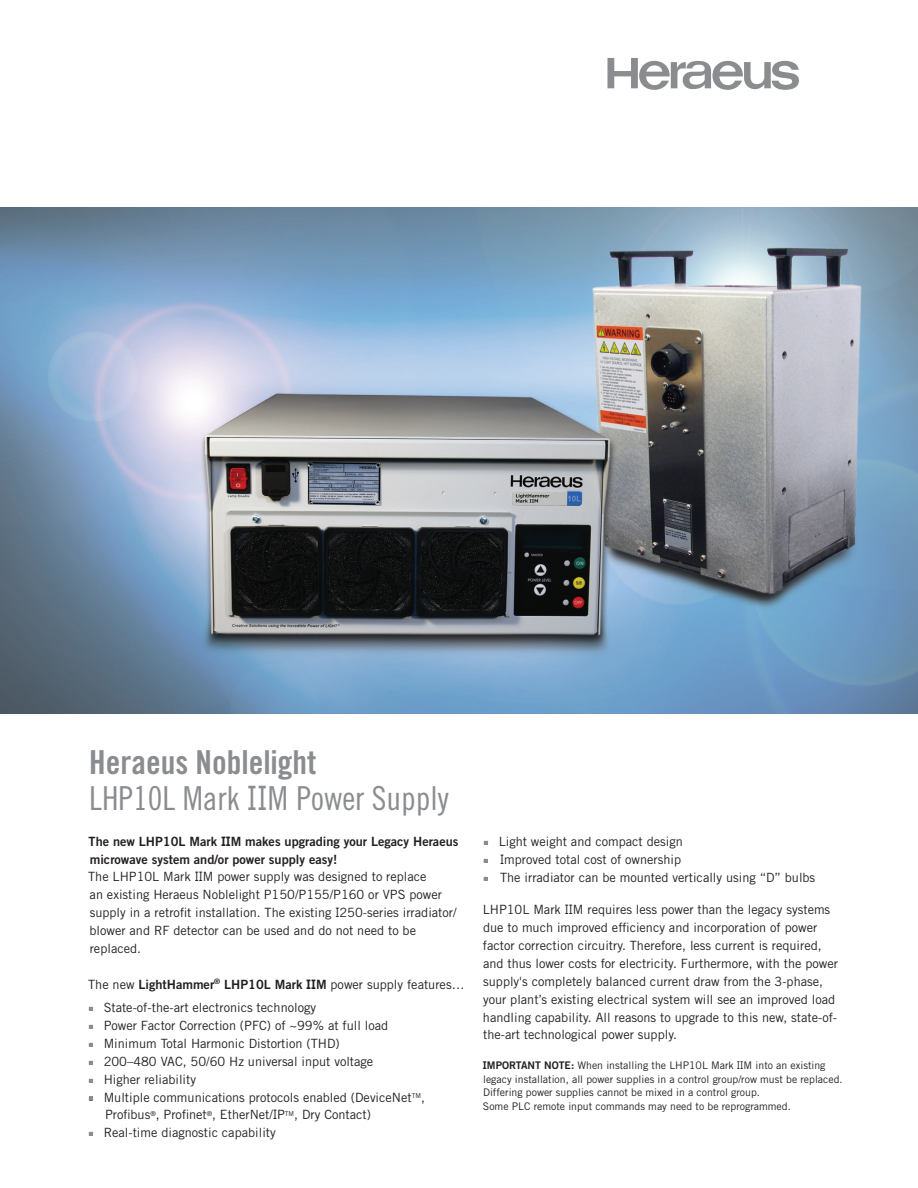
<style>
.page{position:relative;width:918px;height:1188px;background:#fff}
.page>*{position:absolute;margin:0;border:0;box-sizing:border-box;transform-origin:0 0}
.HER_factsheet_subhea{font:33px "Trade Gothic LT Std Cn 18";color:#8a8c8f}
.HER_factsheet_headli{font:33px "Trade Gothic LT Std Bd Cn 20";color:#8a8c8f}
.t1{font:12.75px/17.9px "Trade Gothic LT Std";color:#231f20}
.HER_factsheet_copy_b{font:12.75px/17.9px "Trade Gothic LT Std Bd 2";color:#231f20}
.t2{font:10.5px/13.5px "Trade Gothic LT Std";color:#231f20}
.s1{font-family:"Verdana"}
.s2{font-family:"Verdana";font-weight:700}
.s3{font-family:"Trade Gothic LT Std Bd 2"}
.s4{font-family:"Minion Pro"}
</style>
<div class="page">
<img style="left:0;top:208px;width:918px;height:506px">
<svg style="left:607px;top:58px;width:192px;height:32px"></svg>
<svg style="left:89px;top:1007px;width:4px;height:4px"></svg>
<svg style="left:89px;top:1025px;width:4px;height:4px"></svg>
<svg style="left:89px;top:1043px;width:4px;height:4px"></svg>
<svg style="left:89px;top:1061px;width:4px;height:4px"></svg>
<svg style="left:89px;top:1079px;width:4px;height:3px"></svg>
<svg style="left:89px;top:1096px;width:4px;height:4px"></svg>
<svg style="left:89px;top:1132px;width:4px;height:4px"></svg>
<svg style="left:484px;top:841px;width:4px;height:4px"></svg>
<svg style="left:484px;top:859px;width:4px;height:4px"></svg>
<svg style="left:484px;top:877px;width:4px;height:4px"></svg>
<p class="HER_factsheet_headli" style="left:89px;top:742px;width:229px">Heraeus Noblelight</p>
<p class="HER_factsheet_subhea" style="left:89px;top:778px;width:361px">LHP10L Mark <span class="s1">II</span>M Power Supply</p>
<p class="HER_factsheet_copy_b" style="left:89px;top:832px;width:371px">The new LHP10L Mark <span class="s2">II</span>M makes upgrading your Legacy Heraeus microwave system and/or power supply easy!</p>
<p class="t1" style="left:88px;top:868px;width:370px">The LHP10L Mark <span class="s1">II</span>M power supply was designed to replace<br>an existing Heraeus Noblelight P150/P155/P160 or VPS power supply in a retrofit installation. The existing <span class="s1">I</span>250-series irradiator/ blower and RF detector can be used and do not need to be replaced.</p>
<p class="t1" style="left:88px;top:975px;width:378px">The new <span class="s3">LightHammer</span><sup>®</sup> <span class="s3">LHP10L Mark</span> <span class="s2">II</span><span class="s3">M</span> power supply features…</p>
<p class="t1" style="left:89px;top:999px;width:229px"><span class="s4">■</span> State-of-the-art electronics technology</p>
<p class="t1" style="left:89px;top:1016px;width:301px"><span class="s4">■</span> Power Factor Correction (PFC) of ~99% at full load</p>
<p class="t1" style="left:89px;top:1034px;width:253px"><span class="s4">■</span> Minimum Total Harmonic Distortion (THD)</p>
<p class="t1" style="left:89px;top:1052px;width:286px"><span class="s4">■</span> 200–480 VAC, 50/60 Hz universal input voltage</p>
<p class="t1" style="left:89px;top:1070px;width:109px"><span class="s4">■</span> Higher reliability</p>
<p class="t1" style="left:105px;top:1088px;width:321px;text-indent:-16px"><span class="s4">■</span> Multiple communications protocols enabled (DeviceNet<sup>TM</sup>,<br>Profibus<sup>®</sup>, Profinet<sup>®</sup>, EtherNet/<span class="s1">I</span>P<sup>TM</sup>, Dry Contact)</p>
<p class="t1" style="left:89px;top:1124px;width:189px"><span class="s4">■</span> Real-time diagnostic capability</p>
<p class="t1" style="left:484px;top:832px;width:201px"><span class="s4">■</span> Light weight and compact design</p>
<p class="t1" style="left:484px;top:850px;width:199px"><span class="s4">■</span> <span class="s1">I</span>mproved total cost of ownership</p>
<p class="t1" style="left:484px;top:868px;width:333px"><span class="s4">■</span> The irradiator can be mounted vertically using “D” bulbs</p>
<p class="t1" style="left:483px;top:901px;width:357px">LHP10L Mark <span class="s1">II</span>M requires less power than the legacy systems due to much improved efficiency and incorporation of power factor correction circuitry. Therefore, less current is required, and thus lower costs for electricity. Furthermore, with the power supply's completely balanced current draw from the 3-phase, your plant’s existing electrical system will see an improved load handling capability. All reasons to upgrade to this new, state-of&shy;the-art technological power supply.</p>
<p class="t2" style="left:483px;top:1059px;width:361px"><span class="s2">I</span><span class="s3">MPORTANT NOTE:</span> When installing the LHP10L Mark <span class="s1">II</span>M into an existing legacy installation, all power supplies in a control group/row must be replaced.<br>Differing power supplies cannot be mixed in a control group.</p>
<p class="t2" style="left:483px;top:1099px;width:309px">Some PLC remote input commands may need to be reprogrammed.</p>
</div>
